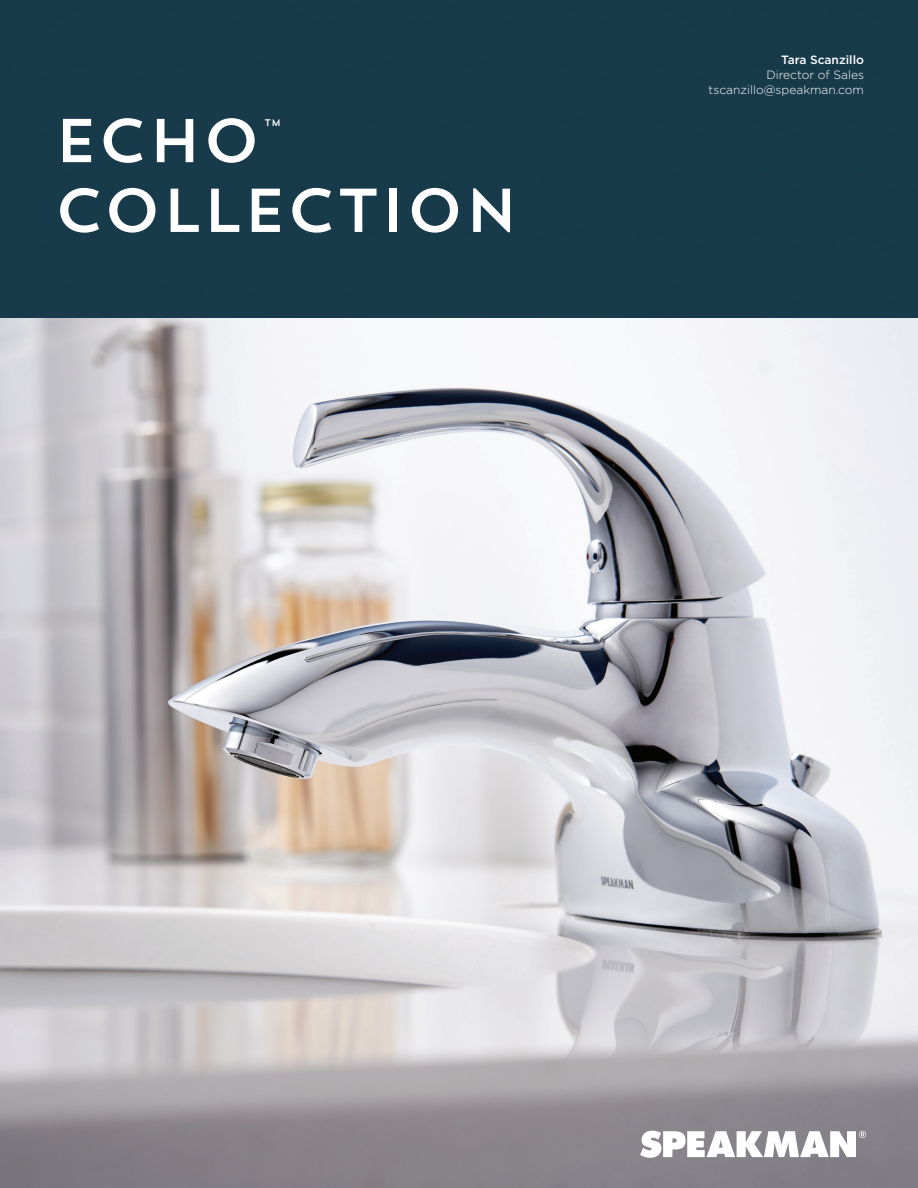
<style>
.page{position:relative;width:918px;height:1188px;background:#fff}
.page>*{position:absolute;margin:0;border:0;box-sizing:border-box;transform-origin:0 0}
.t1{font:61.5px "Trend Sans One";color:#fff}
.t2{font:300 12px "Gotham";color:#fff}
.t3{font:500 12px "Gotham";color:#fff}
.t4{font:9.6px "Trend Sans One";color:#fff}
</style>
<div class="page">
<img style="left:0;top:318px;width:918px;height:870px">
<svg style="left:640px;top:1131px;width:226px;height:27px"></svg>
<div style="left:0;top:0;width:918px;height:313px;background:#183b4c"></div>
<p class="t1" style="left:54px;top:101px;width:208px">ECHO</p>
<p class="t1" style="left:54px;top:171px;width:467px">COLLECTION</p>
<p class="t4" style="left:265px;top:116px;width:18px">TM</p>
<p class="t3" style="left:781px;top:52px;width:84px">Tara Scanzillo</p>
<p class="t2" style="left:766px;top:67px;width:99px">Director of Sales</p>
<p class="t2" style="left:709px;top:82px;width:157px">tscanzillo@speakman.com</p>
</div>
